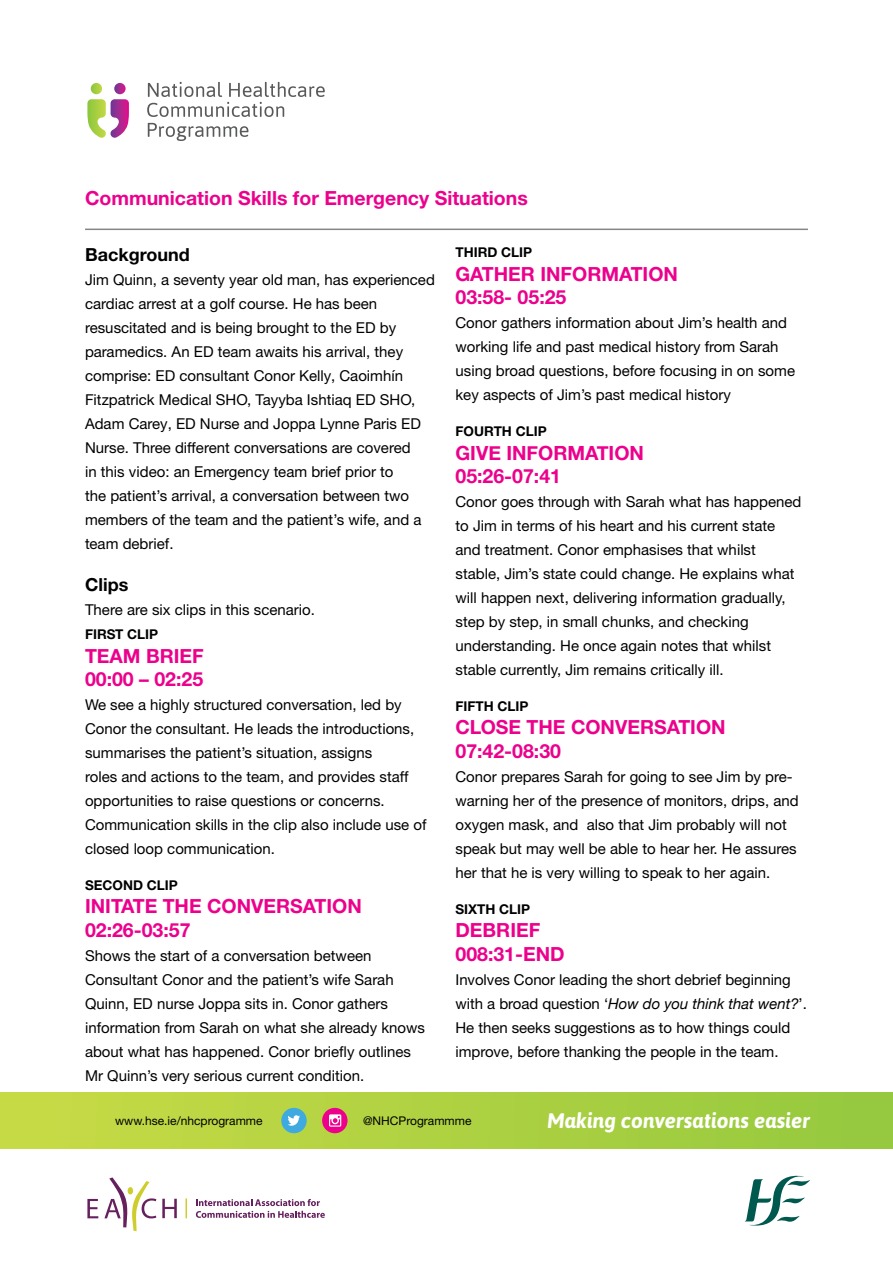
<style>
.page{position:relative;width:893px;height:1263px;background:#fff}
.page>*{position:absolute;margin:0;border:0;box-sizing:border-box;transform-origin:0 0}
.t1{font:italic 700 21px "Asap";color:#fff}
.t2{font:700 19.5px/23.4px "Helvetica Neue LTW1 G";color:#ec008c}
.t3{font:700 19.5px/23.4px "Helvetica Neue";color:#ec008c}
.t4{font:700 18px "Helvetica Neue LTW1 G";color:#000}
.t5{font:15px/24px "Helvetica Neue";color:#000}
.t6{font:15px/24px "Helvetica Neue LTW1 G";color:#000}
.t7{font:700 13.5px "Helvetica Neue LTW1 G";color:#000}
.t8{font:12px "Helvetica Neue";color:#000}
.s1{font-style:italic}
</style>
<div class="page">
<div style="left:0;top:1092px;width:893px;height:57px;background:linear-gradient(to right,#c9db45,#95c83e)"></div>
<svg style="left:147px;top:82px;width:178px;height:35px"></svg>
<svg style="left:148px;top:123px;width:100px;height:18px"></svg>
<svg style="left:87px;top:83px;width:42px;height:55px"></svg>
<svg style="left:744px;top:1175px;width:66px;height:51px"></svg>
<svg style="left:87px;top:1199px;width:11px;height:19px"></svg>
<svg style="left:162px;top:1199px;width:15px;height:19px"></svg>
<svg style="left:104px;top:1177px;width:52px;height:54px"></svg>
<svg style="left:186px;top:1198px;width:1px;height:20px"></svg>
<svg style="left:196px;top:1199px;width:129px;height:19px"></svg>
<div style="left:322px;top:1108px;width:26px;height:25px;background:#ec008c;border-radius:50%"></div>
<svg style="left:329px;top:1114px;width:12px;height:13px"></svg>
<div style="left:281px;top:1108px;width:26px;height:25px;background:#3eaae0;border-radius:50%"></div>
<svg style="left:288px;top:1115px;width:12px;height:11px"></svg>
<hr style="left:85px;top:229px;width:723px;height:1px;background:#898586">
<h2 class="t2" style="left:85px;top:186px;width:444px">Communication Skills for Emergency Situations</h2>
<p class="t4" style="left:85px;top:243px;width:106px">Background</p>
<p class="t6" style="left:85px;top:267px;width:351px">Jim Quinn, a seventy year old man, has experienced cardiac arrest at a golf course. He has been resuscitated and is being brought to the ED by paramedics. An ED team awaits his arrival, they comprise: ED consultant Conor Kelly, Caoimhín Fitzpatrick Medical SHO, Tayyba Ishtiaq ED SHO, Adam Carey, ED Nurse and Joppa Lynne Paris ED Nurse. Three different conversations are covered<br>in this video: an Emergency team brief prior to<br>the patient’s arrival, a conversation between two members of the team and the patient’s wife, and a team debrief.</p>
<p class="t4" style="left:85px;top:574px;width:45px">Clips</p>
<p class="t6" style="left:85px;top:598px;width:232px">There are six clips in this scenario.</p>
<p class="t7" style="left:85px;top:626px;width:75px">FIRST CLIP</p>
<h2 class="t2" style="left:85px;top:644px;width:120px">TEAM BRIEF<br>00:00 – 02:25</h2>
<p class="t5" style="left:85px;top:692px;width:343px">We see a highly structured conversation, led by Conor the consultant. He leads the introductions, summarises the patient’s situation, assigns<br>roles and actions to the team, and provides staff opportunities to raise questions or concerns.<br>Communication skills in the clip also include use of closed loop communication.</p>
<p class="t7" style="left:85px;top:877px;width:94px">SECOND CLIP</p>
<h2 class="t2" style="left:85px;top:895px;width:278px">INITATE THE CONVERSATION<br>02:26-03:57</h2>
<p class="t5" style="left:85px;top:943px;width:342px">Shows the start of a conversation between Consultant Conor and the patient’s wife Sarah Quinn, ED nurse Joppa sits in. Conor gathers information from Sarah on what she already knows about what has happened. Conor briefly outlines Mr Quinn’s very serious current condition.</p>
<p class="t7" style="left:455px;top:244px;width:78px">THIRD CLIP</p>
<h2 class="t2" style="left:455px;top:262px;width:224px">GATHER INFORMATION<br>03:58- 05:25</h2>
<p class="t5" style="left:455px;top:311px;width:341px">Conor gathers information about Jim’s health and working life and past medical history from Sarah using broad questions, before focusing in on some key aspects of Jim’s past medical history</p>
<p class="t7" style="left:455px;top:423px;width:93px">FOURTH CLIP</p>
<h2 class="t3" style="left:455px;top:441px;width:190px">GIVE INFORMATION<br>05:26-07:41</h2>
<p class="t5" style="left:455px;top:489px;width:347px">Conor goes through with Sarah what has happened to Jim in terms of his heart and his current state and treatment. Conor emphasises that whilst stable, Jim’s state could change. He explains what will happen next, delivering information gradually, step by step, in small chunks, and checking understanding. He once again notes that whilst stable currently, Jim remains critically ill.</p>
<p class="t7" style="left:455px;top:698px;width:74px">FIFTH CLIP</p>
<h2 class="t2" style="left:455px;top:716px;width:272px">CLOSE THE CONVERSATION<br>07:42-08:30</h2>
<p class="t5" style="left:455px;top:764px;width:345px">Conor prepares Sarah for going to see Jim by pre&shy;warning her of the presence of monitors, drips, and oxygen mask, and also that Jim probably will not speak but may well be able to hear her. He assures her that he is very willing to speak to her again.</p>
<p class="t7" style="left:455px;top:901px;width:76px">SIXTH CLIP</p>
<h2 class="t2" style="left:455px;top:918px;width:111px">DEBRIEF<br>008:31-END</h2>
<p class="t5" style="left:455px;top:967px;width:353px">Involves Conor leading the short debrief beginning with a broad question ‘<span class="s1">How do you think that went?</span>’.<br>He then seeks suggestions as to how things could improve, before thanking the people in the team.</p>
<p class="t8" style="left:115px;top:1112px;width:149px">www.hse.ie/nhcprogramme</p>
<p class="t8" style="left:363px;top:1112px;width:110px">@NHCProgrammme</p>
<h1 class="t1" style="left:547px;top:1108px;width:265px">Making conversations easier</h1>
</div>
